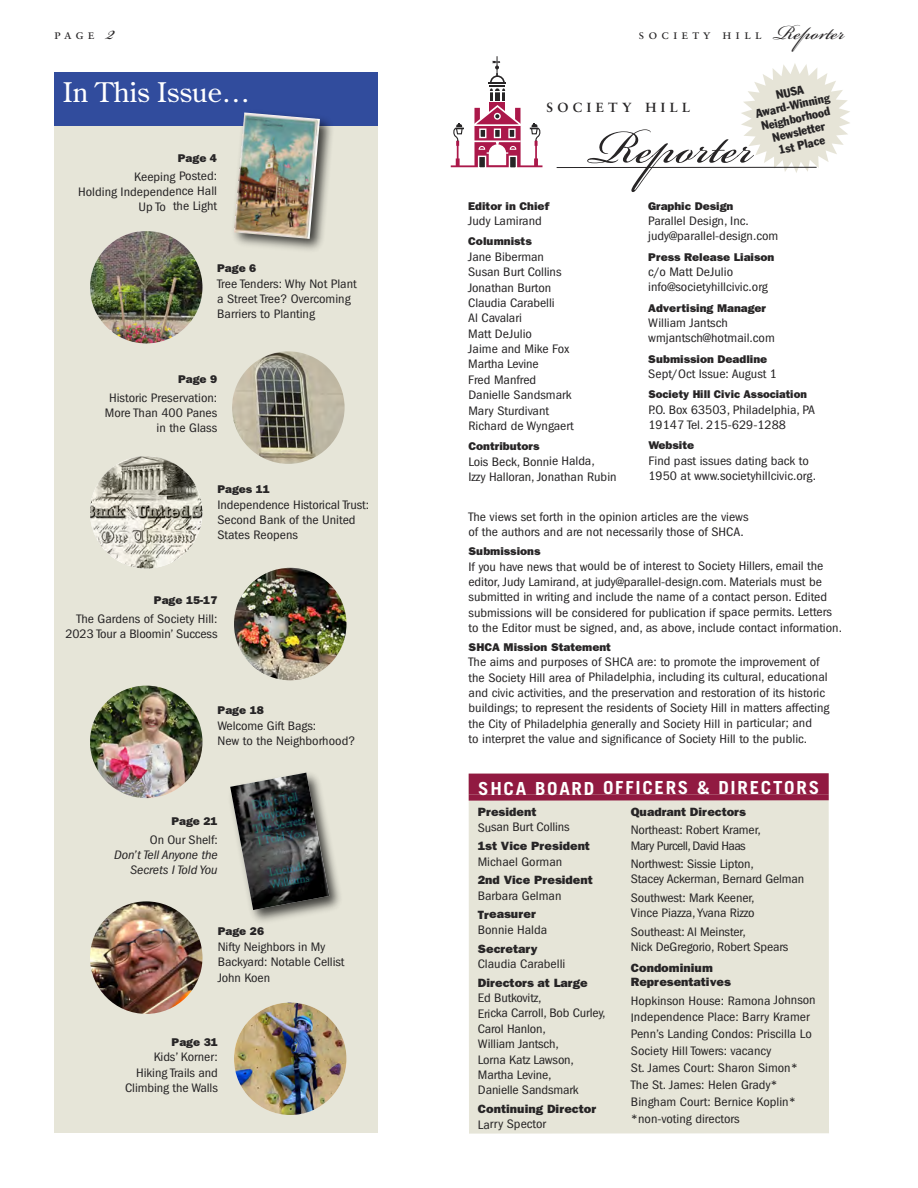
<style>
.page{position:relative;width:918px;height:1188px;background:#fff}
.page>*{position:absolute;margin:0;border:0;box-sizing:border-box;transform-origin:0 0}
.t1{font:73.5px "Bickham Script Pro";color:#272526}
.t2{font:31.5px "Bickham Script Pro";color:#272526}
.t3{font:27px "Century Old Style";color:#fff;scale:1.05 1}
.t4{font:700 18px "Trade Gothic";letter-spacing:.09em;color:#fff;scale:1.05 1}
.t5{font:13.5px "Sabon Roman SC";letter-spacing:.3em;color:#272526}
.t6{font:700 13.2px "Sabon";letter-spacing:.33em;color:#272526}
.t7{font:condensed 12.75px/15.5px "Franklin Gothic";color:#272526;scale:1.1 1}
.t8{font:italic condensed 12.75px/15px "Franklin Gothic";letter-spacing:-.005em;color:#272526;text-align:right;scale:1.1 1}
.t9{font:800 12px/14.2px "Franklin Gothic";color:#272526;scale:1.05 1}
.t10{font:condensed 12px/13.5px "Franklin Gothic";color:#272526;text-align:center;scale:1.05 1}
.t11{font:800 11.25px "Franklin Gothic";color:#272526;scale:1.05 1}
.t12{font:800 11.25px "Franklin Gothic";color:#272526}
.s1{font-style:normal}
</style>
<div class="page">
<div style="left:54px;top:81px;width:324px;height:1051px;background:#e6e5d8"></div>
<div style="left:54px;top:72px;width:324px;height:53px;background:#314c9d"></div>
<img style="left:90px;top:456px;width:112px;height:113px;border-radius:50%">
<img style="left:90px;top:231px;width:112px;height:112px;border-radius:50%">
<img style="left:234px;top:1003px;width:112px;height:112px;border-radius:50%">
<img style="left:234px;top:568px;width:112px;height:112px;border-radius:50%">
<img style="left:90px;top:901px;width:112px;height:113px;border-radius:50%">
<img style="left:90px;top:686px;width:112px;height:112px;border-radius:50%">
<div style="left:469px;top:773px;width:360px;height:361px;background:#e6e5d8"></div>
<div style="left:469px;top:773px;width:360px;height:22px;background:#911a41"></div>
<div style="left:469px;top:794px;width:360px;height:7px;background:#911a41"></div>
<svg style="left:741px;top:63px;width:109px;height:110px"></svg>
<svg style="left:451px;top:56px;width:91px;height:111px"></svg>
<div style="left:509px;top:156px;width:7px;height:12px;background:#272526"></div>
<div style="left:509px;top:156px;width:8px;height:13px;border:1px solid #fff"></div>
<div style="left:479px;top:156px;width:7px;height:12px;background:#272526"></div>
<div style="left:478px;top:156px;width:8px;height:13px;border:1px solid #fff"></div>
<hr style="left:557px;top:167px;width:260px;height:1px;background:#272526">
<img style="left:232px;top:351px;width:113px;height:113px;border-radius:50%">
<img style="left:226px;top:112px;width:114px;height:138px">
<img style="left:234px;top:113px;width:86px;height:126px">
<img style="left:251px;top:772px;width:89px;height:150px">
<img style="left:230px;top:773px;width:99px;height:137px">
<p class="t5" style="left:54px;top:29px;width:42px">page</p>
<p class="t2" style="left:107px;top:10px;width:9px">2</p>
<p class="t5" style="left:638px;top:29px;width:125px">society hill</p>
<p class="t2" style="left:773px;top:10px;width:73px">Reporter</p>
<p class="t3" style="left:63px;top:81px;width:180px">In This Issue…</p>
<p class="t11" style="left:178px;top:154px;width:39px">Page 4</p>
<p class="t7" style="left:78px;top:170px;width:128px;line-height:15px;text-align:right">Keeping Posted:<br>Holding Independence Hall<br>Up To the Light</p>
<p class="t11" style="left:217px;top:265px;width:39px">Page 6</p>
<p class="t7" style="left:217px;top:277px;width:128px">Tree Tenders: Why Not Plant a Street Tree? Overcoming<br>Barriers to Planting</p>
<p class="t11" style="left:178px;top:375px;width:39px">Page 9</p>
<p class="t7" style="left:105px;top:391px;width:104px;line-height:15px;text-align:right">Historic Preservation:<br>More Than 400 Panes in the Glass</p>
<p class="t11" style="left:217px;top:486px;width:52px">Pages 11</p>
<p class="t7" style="left:217px;top:498px;width:139px">Independence Historical Trust:<br>Second Bank of the United<br>States Reopens</p>
<p class="t11" style="left:154px;top:596px;width:62px">Page 15-17</p>
<p class="t7" style="left:66px;top:612px;width:140px;line-height:15px;text-align:right">The Gardens of Society Hill:<br>2023 Tour a Bloomin’ Success</p>
<p class="t11" style="left:218px;top:707px;width:46px">Page 18</p>
<p class="t7" style="left:218px;top:719px;width:127px">Welcome Gift Bags:<br>New to the Neighborhood?</p>
<p class="t11" style="left:171px;top:817px;width:46px">Page 21</p>
<p class="t8" style="left:114px;top:833px;width:96px"><span class="s1">On Our Shelf:<br></span>Don’t Tell Anyone the<br>Secrets I Told You</p>
<p class="t11" style="left:218px;top:928px;width:46px">Page 26</p>
<p class="t7" style="left:218px;top:940px;width:117px">Nifty Neighbors in My<br>Backyard: Notable Cellist<br>John Koen</p>
<p class="t11" style="left:172px;top:1038px;width:46px">Page 31</p>
<p class="t7" style="left:125px;top:1051px;width:86px;text-align:right">Kids’ Korner:<br>Hiking Trails and<br>Climbing the Walls</p>
<p class="t10" style="left:752px;top:95px;width:73px;rotate:-13deg">NUSA<br>Award-Winning<br>Neighborhood<br>Newsletter<br>1st Place</p>
<p class="t6" style="left:546px;top:102px;width:145px">SOCIETY HILL</p>
<p class="t1" style="left:588px;top:94px;width:166px">Reporter</p>
<p class="t11" style="left:468px;top:202px;width:79px">Editor in Chief</p>
<p class="t7" style="left:468px;top:214px;width:69px">Judy Lamirand</p>
<p class="t11" style="left:468px;top:238px;width:62px">Columnists</p>
<p class="t7" style="left:468px;top:250px;width:70px">Jane Biberman</p>
<p class="t7" style="left:468px;top:265px;width:93px">Susan Burt Collins<br>Jonathan Burton<br>Claudia Carabelli<br>Al Cavalari<br>Matt DeJulio<br>Jaime and Mike Fox</p>
<p class="t7" style="left:468px;top:358px;width:95px">Martha Levine<br>Fred Manfred<br>Danielle Sandsmark</p>
<p class="t7" style="left:468px;top:404px;width:75px">Mary Sturdivant</p>
<p class="t7" style="left:468px;top:419px;width:97px">Richard de Wyngaert</p>
<p class="t11" style="left:468px;top:442px;width:69px">Contributors</p>
<p class="t7" style="left:468px;top:455px;width:136px">Lois Beck, Bonnie Halda,<br>Izzy Halloran, Jonathan Rubin</p>
<p class="t11" style="left:648px;top:202px;width:83px">Graphic Design</p>
<p class="t7" style="left:648px;top:214px;width:93px">Parallel Design, Inc.</p>
<p class="t7" style="left:648px;top:229px;width:120px">judy@parallel-design.com</p>
<p class="t11" style="left:648px;top:253px;width:122px">Press Release Liaison</p>
<p class="t7" style="left:648px;top:265px;width:110px">c/o Matt DeJulio info@societyhillcivic.org</p>
<p class="t11" style="left:648px;top:304px;width:114px">Advertising Manager</p>
<p class="t7" style="left:648px;top:316px;width:117px">William Jantsch wmjantsch@hotmail.com</p>
<p class="t11" style="left:648px;top:355px;width:115px">Submission Deadline</p>
<p class="t7" style="left:648px;top:367px;width:119px">Sept/Oct Issue: August 1</p>
<p class="t12" style="left:648px;top:390px;width:160px">Society Hill Civic Association</p>
<p class="t7" style="left:648px;top:403px;width:153px">P.O. Box 63503, Philadelphia, PA<br>19147 Tel. 215-629-1288</p>
<p class="t11" style="left:648px;top:442px;width:45px">Website</p>
<p class="t7" style="left:648px;top:454px;width:154px">Find past issues dating back to<br>1950 at www.societyhillcivic.org.</p>
<p class="t7" style="left:468px;top:510px;width:256px">The views set forth in the opinion articles are the views of the authors and are not necessarily those of SHCA.</p>
<p class="t11" style="left:468px;top:547px;width:70px">Submissions</p>
<p class="t7" style="left:468px;top:560px;width:341px">If you have news that would be of interest to Society Hillers, email the editor, Judy Lamirand, at judy@parallel-design.com. Materials must be submitted in writing and include the name of a contact person. Edited submissions will be considered for publication if space permits. Letters to the Editor must be signed, and, as above, include contact information.</p>
<p class="t11" style="left:469px;top:643px;width:137px">SHCA Mission Statement</p>
<p class="t7" style="left:469px;top:655px;width:330px">The aims and purposes of SHCA are: to promote the improvement of the Society Hill area of Philadelphia, including its cultural, educational and civic activities, and the preservation and restoration of its historic buildings; to represent the residents of Society Hill in matters affecting the City of Philadel p hia generally and Society Hill in particular; and<br>to interpret the value and significance of Society Hill to the public.</p>
<p class="t4" style="left:478px;top:781px;width:326px">SHCA BOARD OFFICERS &amp; DIRECTORS</p>
<p class="t9" style="left:478px;top:806px;width:57px">President</p>
<p class="t7" style="left:478px;top:821px;width:85px">Susan Burt Collins</p>
<p class="t9" style="left:478px;top:840px;width:108px">1st Vice President</p>
<p class="t7" style="left:478px;top:855px;width:78px">Michael Gorman</p>
<p class="t9" style="left:478px;top:874px;width:111px">2nd Vice President</p>
<p class="t7" style="left:478px;top:889px;width:78px">Barbara Gelman</p>
<p class="t9" style="left:478px;top:908px;width:57px">Treasurer</p>
<p class="t7" style="left:478px;top:923px;width:65px">Bonnie Halda</p>
<p class="t9" style="left:478px;top:942px;width:58px">Secretary</p>
<p class="t7" style="left:478px;top:957px;width:81px">Claudia Carabelli</p>
<p class="t9" style="left:478px;top:976px;width:106px">Directors at Large</p>
<p class="t7" style="left:478px;top:991px;width:118px">Ed Butkovitz,<br>Ericka Carroll, Bob Curley,<br>Carol Hanlon,<br>William Jantsch,<br>Lorna Katz Lawson,<br>Martha Levine,<br>Danielle Sandsmark</p>
<p class="t9" style="left:478px;top:1103px;width:114px">Continuing Director</p>
<p class="t7" style="left:478px;top:1118px;width:64px">Larry Spector</p>
<p class="t9" style="left:631px;top:806px;width:111px">Quadrant Directors</p>
<p class="t7" style="left:631px;top:823px;width:120px">Northeast: Robert Kramer,<br>Mary Purcell, David Haas</p>
<p class="t7" style="left:631px;top:857px;width:159px">Northwest: Sissie Lipton,<br>Stacey Ackerman, Bernard Gelman</p>
<p class="t7" style="left:631px;top:891px;width:114px">Southwest: Mark Keener,<br>Vince Piazza, Yvana Rizzo</p>
<p class="t7" style="left:631px;top:925px;width:145px">Southeast: Al Meinster,<br>Nick DeGregorio, Robert Spears</p>
<p class="t9" style="left:631px;top:962px;width:97px">Condominium<br>Representatives</p>
<p class="t7" style="left:631px;top:994px;width:170px">Hopkinson House: Ramona Johnson</p>
<p class="t7" style="left:631px;top:1011px;width:164px">Independence Place: Barry Kramer</p>
<p class="t7" style="left:631px;top:1027px;width:166px">Penn’s Landing Condos: Priscilla Lo</p>
<p class="t7" style="left:631px;top:1044px;width:129px">Society Hill Towers: vacancy</p>
<p class="t7" style="left:631px;top:1061px;width:153px">St. James Court: Sharon Simon*</p>
<p class="t7" style="left:631px;top:1078px;width:135px">The St. James: Helen Grady*</p>
<p class="t7" style="left:631px;top:1095px;width:151px">Bingham Court: Bernice Koplin*</p>
<p class="t7" style="left:631px;top:1112px;width:100px">*non-voting directors</p>
</div>
